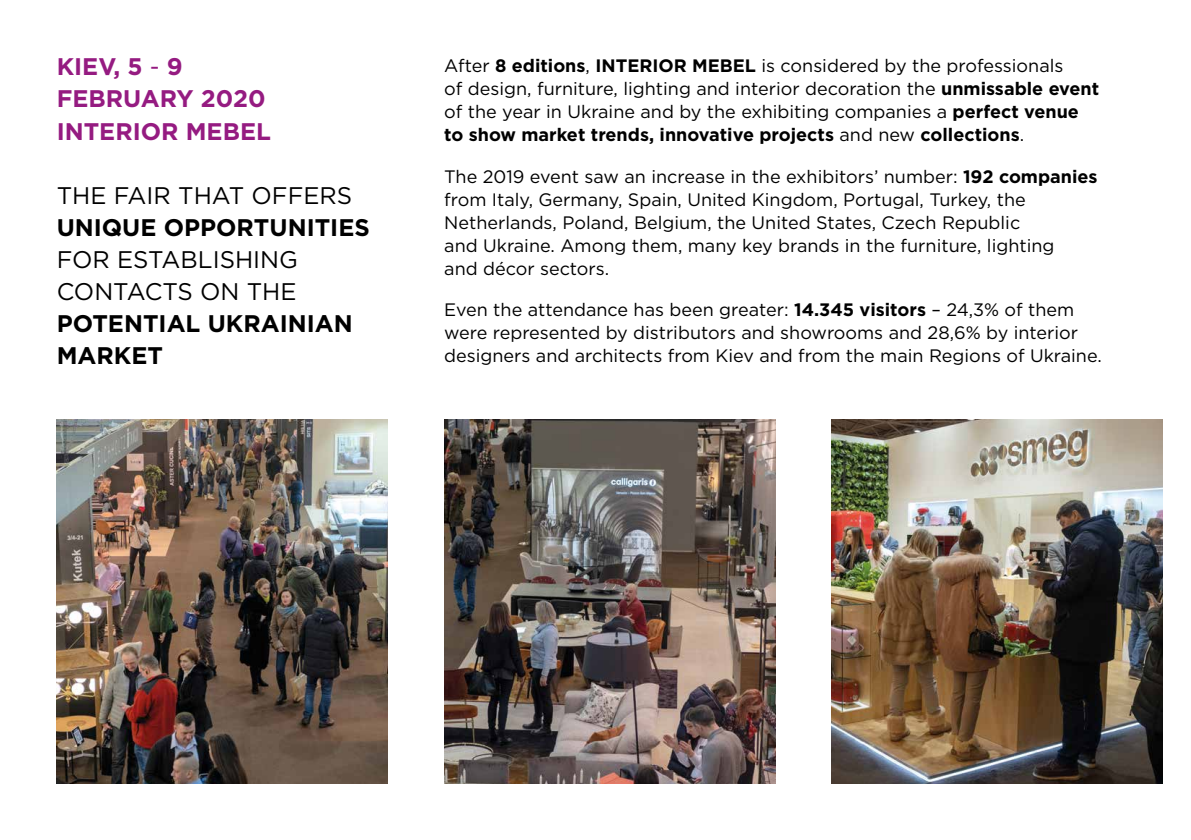
<style>
.page{position:relative;width:1191px;height:840px;background:#fff}
.page>*{position:absolute;margin:0;border:0;box-sizing:border-box;transform-origin:0 0}
.t1{font:24px/32px "Gotham";color:#000}
.t2{font:700 24px/32px "Gotham";color:#000}
.t3{font:700 24px/32px "Gotham";color:#951b81}
.t4{font:18px/23px "Gotham";color:#000}
.s1{font-weight:400}
.s2{font-weight:700}
</style>
<div class="page">
<img style="left:831px;top:420px;width:331px;height:362px">
<img style="left:444px;top:420px;width:331px;height:362px">
<img style="left:57px;top:420px;width:330px;height:362px">
<h1 class="t3" style="left:57px;top:51px;width:216px">KIEV, 5 <span class="s1">-</span> 9<br>FEBRUARY 2020<br>INTERIOR MEBEL</h1>
<h1 class="t1" style="left:57px;top:178px;width:297px">THE FAIR THAT OFFERS</h1>
<h1 class="t2" style="left:57px;top:211px;width:314px">UNIQUE OPPORTUNITIES</h1>
<h1 class="t1" style="left:57px;top:242px;width:243px">FOR ESTABLISHING<br>CONTACTS ON THE</h1>
<h1 class="t2" style="left:57px;top:307px;width:297px">POTENTIAL UKRAINIAN<br>MARKET</h1>
<p class="t4" style="left:444px;top:54px;width:656px">After <span class="s2">8 editions</span>, <span class="s2">INTERIOR MEBEL</span> is considered by the professionals<br>of design, furniture, lighting and interior decoration the <span class="s2">unmissable event </span>of the year in Ukraine and by the exhibiting companies a <span class="s2">perfect venue to show market trends, innovative projects</span> and new <span class="s2">collections</span>.</p>
<p class="t4" style="left:444px;top:164px;width:655px">The 2019 event saw an increase in the exhibitors’ number: <span class="s2">192 companies </span>from Italy, Germany, Spain, United Kingdom, Portugal, Turkey, the Netherlands, Poland, Belgium, the United States, Czech Republic<br>and Ukraine. Among them, many key brands in the furniture, lighting<br>and décor sectors.</p>
<p class="t4" style="left:444px;top:298px;width:659px">Even the attendance has been greater: <span class="s2">14.345 visitors</span> – 24,3% of them were represented by distributors and showrooms and 28,6% by interior designers and architects from Kiev and from the main Regions of Ukraine.</p>
</div>
